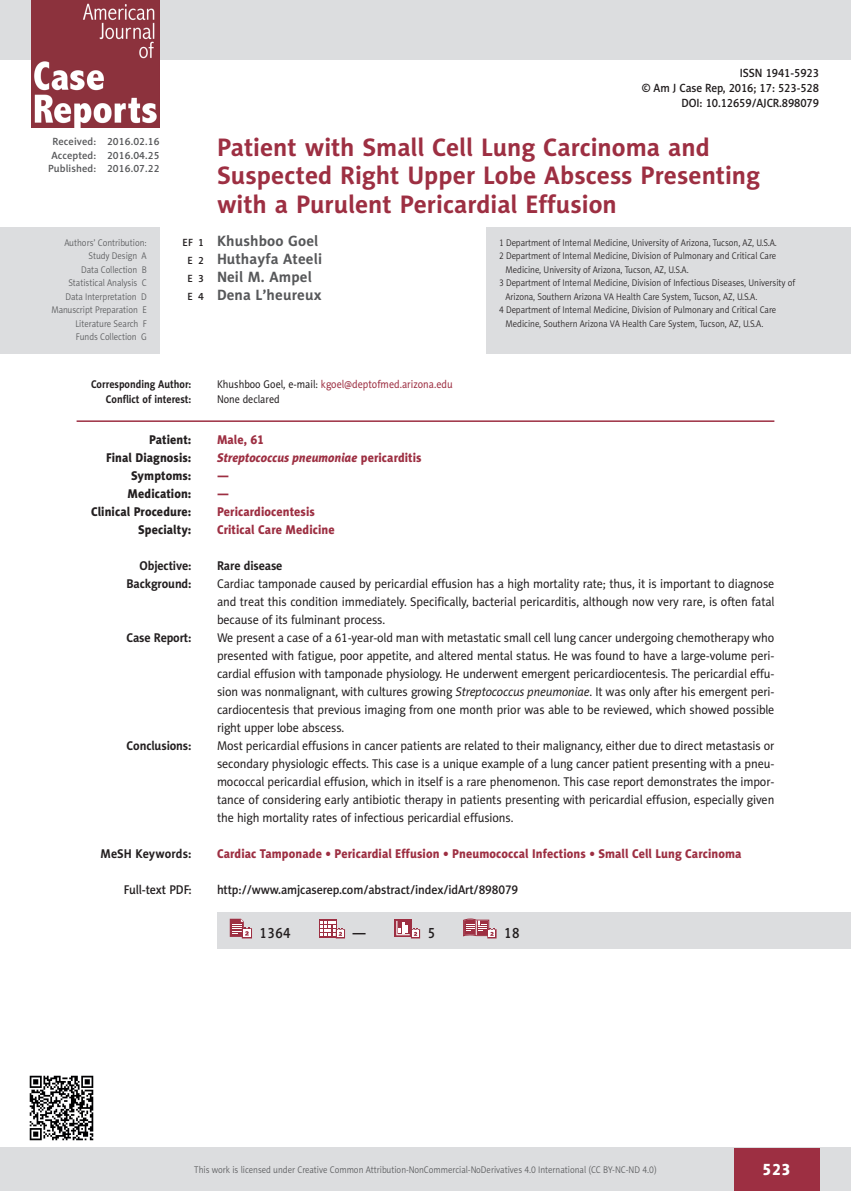
<style>
.page{position:relative;width:851px;height:1191px;background:#fff}
.page>*{position:absolute;margin:0;border:0;box-sizing:border-box;transform-origin:0 0}
.AJCR_Tytul{font:700 25.5px/28.5px "Naomi Sans EFN";color:#9d2f42}
.t1{font:16.5px "Naomi Sans EFN Heavy";color:#fff}
.AJCR_Autorzy{font:700 15px "Naomi Sans EFN";letter-spacing:.01em;color:#57585a}
.AJCR_dane{font:15px "Naomi Sans EFN Medium";letter-spacing:.03em;color:#231f20;scale:.9 1}
.AJCR_Summary_body{font:12.75px/18px "Naomi Sans EFN";letter-spacing:-.01em;color:#231f20;text-align:justify;scale:.95 1}
.AJCR_keywords{font:12.75px "Naomi Sans EFN Heavy";letter-spacing:.005em;color:#9d2f42;scale:.95 1}
.AJCR_keywords-2{font:12.75px "Naomi Sans EFN Heavy";letter-spacing:.005em;color:#231f20;scale:.95 1}
.AJCR_full_text_pdf{font:12.75px "Naomi Sans EFN Medium";letter-spacing:-.01em;color:#231f20;scale:.95 1}
.AJCR_Summary_body-2{font:700 12.75px "Naomi Sans EFN";letter-spacing:-.01em;color:#231f20;scale:.95 1}
.AJCR_keywords-3{font:italic 12.75px "Naomi Sans EFN Heavy";letter-spacing:.005em;color:#9d2f42;scale:.95 1}
.AJCR_keywords-4{font:700 12.75px "Naomi Sans EFN";letter-spacing:.005em;color:#231f20;scale:.95 1}
.AJCR_full_text_pdf-2{font:12px "Naomi Sans EFN Medium";letter-spacing:-.01em;color:#231f20;scale:.95 1}
.AJCR_Adres{font:11.25px "Naomi Sans EFN";color:#9d2f42;scale:.9 1}
.AJCR_Adres-2{font:700 11.25px "Naomi Sans EFN";color:#231f20;scale:.9 1}
.AJCR_Adres-3{font:11.25px "Naomi Sans EFN";color:#231f20;scale:.9 1}
.t2{font:10.5px "Naomi Sans EFN Medium";letter-spacing:.01em;color:#57585a}
.AJCR_Afiliacja{font:9.75px/13.5px "Naomi Sans EFN Light";color:#231f20;scale:.9 1}
.t3{font:9.75px "Naomi Sans EFN Light";color:#57585a;scale:.9 1}
.s1{font-family:"Naomi Sans EFN Medium";font-weight:400;font-size:10.5px;color:#231f20}
.s2{color:#231f20}
.s3{font-style:normal}
.s4{font-style:italic}
</style>
<div class="page">
<div style="left:217px;top:912px;width:633px;height:36px;background:#dcdddf"></div>
<svg style="left:230px;top:918px;width:22px;height:20px"></svg>
<div style="left:319px;top:919px;width:17px;height:18px;background:#9d2f42"></div>
<svg style="left:320px;top:920px;width:25px;height:18px"></svg>
<div style="left:394px;top:919px;width:18px;height:18px;background:#9d2f42"></div>
<svg style="left:396px;top:921px;width:24px;height:17px"></svg>
<svg style="left:463px;top:918px;width:33px;height:20px"></svg>
<hr style="left:77px;top:420px;width:697px;height:2px;background:#9d2f42">
<div style="left:0;top:228px;width:159px;height:126px;background:#dcdddf"></div>
<div style="left:486px;top:228px;width:364px;height:126px;background:#dcdddf"></div>
<img style="left:29px;top:1075px;width:65px;height:66px">
<div style="left:0;top:1148px;width:850px;height:43px;background:#dcdddf"></div>
<div style="left:733px;top:1147px;width:86px;height:43px;background:#9d2f42"></div>
<div style="left:0;top:0;width:850px;height:60px;background:#dcdddf"></div>
<img style="left:32px;top:0;width:127px;height:127px">
<p class="t2" style="left:52px;top:136px;width:109px">Received: 2016.02.16</p>
<p class="t2" style="left:51px;top:149px;width:110px">Accepted: 2016.04.25</p>
<p class="t2" style="left:48px;top:163px;width:113px">Published: 2016.07.22</p>
<p class="t3" style="left:64px;top:237px;width:93px">Authors’ Contribution:</p>
<p class="t3" style="left:88px;top:250px;width:66px">Study Design A</p>
<p class="t3" style="left:81px;top:264px;width:74px">Data Collection B</p>
<p class="t3" style="left:68px;top:277px;width:89px">Statistical Analysis C</p>
<p class="t3" style="left:65px;top:291px;width:92px">Data Interpretation D</p>
<p class="t3" style="left:51px;top:304px;width:107px">Manuscript Preparation E</p>
<p class="t3" style="left:75px;top:318px;width:81px">Literature Search F</p>
<p class="t3" style="left:76px;top:331px;width:80px">Funds Collection G</p>
<p class="AJCR_full_text_pdf-2" style="left:739px;top:66px;width:85px">ISSN 1941-5923</p>
<p class="AJCR_full_text_pdf-2" style="left:641px;top:81px;width:188px">© Am J Case Rep, 2016; 17: 523-528</p>
<p class="AJCR_full_text_pdf-2" style="left:681px;top:96px;width:146px">DOI: 10.12659/AJCR.898079</p>
<p class="AJCR_Tytul" style="left:217px;top:133px;width:544px">Patient with Small Cell Lung Carcinoma and<br>Suspected Right Upper Lobe Abscess Presenting with a Purulent Pericardial Effusion</p>
<p class="AJCR_Autorzy" style="left:182px;top:232px;width:137px"><span class="s1">EF 1</span> Khushboo Goel</p>
<p class="AJCR_Autorzy" style="left:187px;top:250px;width:136px"><span class="s1">E 2</span> Huthayfa Ateeli</p>
<p class="AJCR_Autorzy" style="left:187px;top:268px;width:126px"><span class="s1">E 3</span> Neil M. Ampel</p>
<p class="AJCR_Autorzy" style="left:187px;top:286px;width:135px"><span class="s1">E 4</span> Dena L’heureux</p>
<p class="AJCR_Afiliacja" style="left:499px;top:236px;width:310px">1 Department of Internal Medicine, University of Arizona, Tucson, AZ, U.S.A.</p>
<p class="AJCR_Afiliacja" style="left:505px;top:249px;width:302px;text-indent:-6px">2 Department of Internal Medicine, Division of Pulmonary and Critical Care<br>Medicine, University of Arizona, Tucson, AZ, U.S.A.</p>
<p class="AJCR_Afiliacja" style="left:505px;top:276px;width:323px;text-indent:-6px">3 Department of Internal Medicine, Division of Infectious Diseases, University of<br>Arizona, Southern Arizona VA Health Care System, Tucson, AZ, U.S.A.</p>
<p class="AJCR_Afiliacja" style="left:505px;top:303px;width:302px;text-indent:-6px">4 Department of Internal Medicine, Division of Pulmonary and Critical Care<br>Medicine, Southern Arizona VA Health Care System, Tucson, AZ, U.S.A.</p>
<p class="AJCR_Adres-2" style="left:91px;top:377px;width:113px">Corresponding Author:</p>
<p class="AJCR_Adres" style="left:217px;top:377px;width:263px"><span class="s2">Khushboo Goel, e-mail:</span> kgoel@deptofmed.arizona.edu</p>
<p class="AJCR_Adres-2" style="left:106px;top:393px;width:97px">Conflict of interest:</p>
<p class="AJCR_Adres-3" style="left:217px;top:393px;width:71px">None declared</p>
<p class="AJCR_keywords-2" style="left:149px;top:432px;width:46px">Patient:</p>
<p class="AJCR_keywords" style="left:217px;top:432px;width:51px">Male, 61</p>
<p class="AJCR_keywords-2" style="left:106px;top:450px;width:91px">Final Diagnosis:</p>
<p class="AJCR_keywords-3" style="left:217px;top:450px;width:217px">Streptococcus pneumoniae <span class="s3">pericarditis</span></p>
<p class="AJCR_keywords-2" style="left:131px;top:468px;width:65px">Symptoms:</p>
<p class="AJCR_keywords" style="left:217px;top:468px;width:14px">—</p>
<p class="AJCR_keywords-2" style="left:128px;top:486px;width:69px">Medication:</p>
<p class="AJCR_keywords" style="left:217px;top:486px;width:14px">—</p>
<p class="AJCR_keywords-2" style="left:91px;top:504px;width:107px">Clinical Procedure:</p>
<p class="AJCR_keywords" style="left:217px;top:504px;width:104px">Pericardiocentesis</p>
<p class="AJCR_keywords-2" style="left:138px;top:522px;width:58px">Specialty:</p>
<p class="AJCR_keywords" style="left:217px;top:522px;width:125px">Critical Care Medicine</p>
<p class="AJCR_Summary_body-2" style="left:139px;top:558px;width:56px">Objective:</p>
<p class="AJCR_Summary_body-2" style="left:217px;top:558px;width:70px">Rare disease</p>
<p class="AJCR_Summary_body-2" style="left:126px;top:576px;width:70px">Background:</p>
<p class="AJCR_Summary_body" style="left:217px;top:575px;width:588px">Cardiac tamponade caused by pericardial effusion has a high mortality rate; thus, it is important to diagnose and treat this condition immediately. Specifically, bacterial pericarditis, although now very rare, is often fatal because of its fulminant process.</p>
<p class="AJCR_Summary_body-2" style="left:126px;top:630px;width:70px">Case Report:</p>
<p class="AJCR_Summary_body" style="left:217px;top:629px;width:588px">We present a case of a 61-year-old man with metastatic small cell lung cancer undergoing chemotherapy who presented with fatigue, poor appetite, and altered mental status. He was found to have a large-volume peri&shy;cardial effusion with tamponade physiology. He underwent emergent pericardiocentesis. The pericardial effu&shy;sion was nonmalignant, with cultures growing <span class="s4">Streptococcus pneumoniae</span>. It was only after his emergent peri&shy;cardiocentesis that previous imaging from one month prior was able to be reviewed, which showed possible right upper lobe abscess.</p>
<p class="AJCR_Summary_body-2" style="left:127px;top:738px;width:70px">Conclusions:</p>
<p class="AJCR_Summary_body" style="left:217px;top:737px;width:588px">Most pericardial effusions in cancer patients are related to their malignancy, either due to direct metastasis or secondary physiologic effects. This case is a unique example of a lung cancer patient presenting with a pneu&shy;mococcal pericardial effusion, which in itself is a rare phenomenon. This case report demonstrates the impor&shy;tance of considering early antibiotic therapy in patients presenting with pericardial effusion, especially given the high mortality rates of infectious pericardial effusions.</p>
<p class="AJCR_keywords-4" style="left:100px;top:846px;width:97px">MeSH Keywords:</p>
<p class="AJCR_keywords" style="left:217px;top:846px;width:553px">Cardiac Tamponade • Pericardial Effusion • Pneumococcal Infections • Small Cell Lung Carcinoma</p>
<p class="AJCR_full_text_pdf" style="left:124px;top:882px;width:73px">Full-text PDF:</p>
<p class="AJCR_full_text_pdf" style="left:217px;top:882px;width:318px">http://www.amjcaserep.com/abstract/index/idArt/898079</p>
<p class="AJCR_dane" style="left:259px;top:924px;width:36px">1364</p>
<p class="AJCR_dane" style="left:352px;top:924px;width:16px">—</p>
<p class="AJCR_dane" style="left:427px;top:924px;width:10px">5</p>
<p class="AJCR_dane" style="left:504px;top:924px;width:19px">18</p>
<p class="t3" style="left:194px;top:1164px;width:515px">This work is licensed under Creative Common Attribution-NonCommercial-NoDerivatives 4.0 International (CC BY-NC-ND 4.0)</p>
<p class="t1" style="left:762px;top:1159px;width:30px">523</p>
</div>
